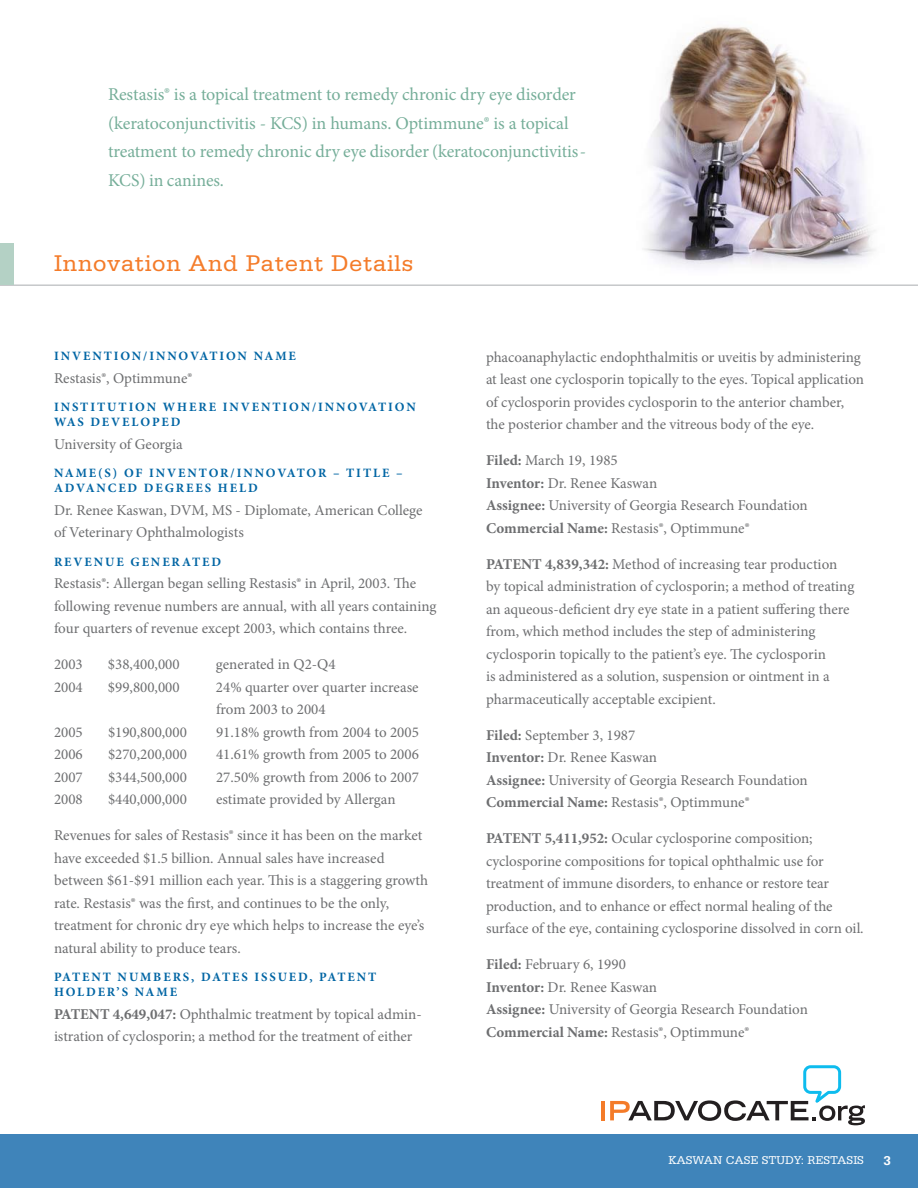
<style>
.page{position:relative;width:918px;height:1188px;background:#fff}
.page>*{position:absolute;margin:0;border:0;box-sizing:border-box;transform-origin:0 0}
.t1{font:24px "Serifa";letter-spacing:.025em;color:#f47b29}
.t2{font:18px/28.5px "Minion Pro";letter-spacing:-.005em;color:#76ae99}
.t3{font:15px/22.5px "Minion Pro";color:#6d6e70}
.t4{font:700 13.5px "Serifa";color:#fff}
.t5{font:700 12.75px/15px "Minion Pro";letter-spacing:.15em;color:#0065a4}
.t6{font:12px "Serifa";color:#fff}
.s1{font-weight:700}
</style>
<div class="page">
<div style="left:0;top:1134px;width:918px;height:54px;background:#3f84ba"></div>
<hr style="left:601px;top:1101px;width:4px;height:19px;background:#f47b29">
<svg style="left:610px;top:1065px;width:255px;height:60px"></svg>
<img style="left:644px;top:26px;width:231px;height:242px">
<hr style="left:0;top:284px;width:918px;height:2px;background:#c6c8ca">
<div style="left:0;top:243px;width:14px;height:42px;background:#b4d1c5"></div>
<p class="t2" style="left:108px;top:82px;width:480px">Restasis® is a topical treatment to remedy chronic dry eye disorder (keratoconjunctivitis - KCS) in humans. Optimmune® is a topical treatment to remedy chronic dry eye disorder (keratoconjunctivitis - KCS) in canines.</p>
<h1 class="t1" style="left:54px;top:255px;width:361px">Innovation And Patent Details</h1>
<p class="t5" style="left:54px;top:350px;width:244px">INVENTION/INNOVATION NAME</p>
<p class="t3" style="left:54px;top:368px;width:140px">Restasis®, Optimmune®</p>
<p class="t5" style="left:54px;top:401px;width:363px">INSTITUTION WHERE INVENTION/INNOVATION<br>WAS DEVELOPED</p>
<p class="t3" style="left:54px;top:434px;width:130px">University of Georgia</p>
<p class="t5" style="left:54px;top:467px;width:350px">NAME(S) OF INVENTOR/INNOVATOR – TITLE –<br>ADVANCED DEGREES HELD</p>
<p class="t3" style="left:54px;top:500px;width:370px">Dr. Renee Kaswan, DVM, MS - Diplomate, American College of Veterinary Ophthalmologists</p>
<p class="t5" style="left:54px;top:555px;width:169px">REVENUE GENERATED</p>
<p class="t3" style="left:54px;top:574px;width:384px">Restasis®: Allergan began selling Restasis® in April, 2003. The following revenue numbers are annual, with all years containing four quarters of revenue except 2003, which contains three.</p>
<p class="t3" style="left:54px;top:655px;width:30px">2003</p>
<p class="t3" style="left:108px;top:655px;width:73px">$38,400,000</p>
<p class="t3" style="left:216px;top:655px;width:121px">generated in Q2-Q4</p>
<p class="t3" style="left:54px;top:677px;width:30px">2004</p>
<p class="t3" style="left:108px;top:677px;width:73px">$99,800,000</p>
<p class="t3" style="left:216px;top:677px;width:204px">24% quarter over quarter increase from 2003 to 2004</p>
<p class="t3" style="left:54px;top:722px;width:30px">2005</p>
<p class="t3" style="left:108px;top:722px;width:80px">$190,800,000</p>
<p class="t3" style="left:216px;top:722px;width:204px">91.18% growth from 2004 to 2005</p>
<p class="t3" style="left:54px;top:745px;width:30px">2006</p>
<p class="t3" style="left:108px;top:745px;width:80px">$270,200,000</p>
<p class="t3" style="left:216px;top:745px;width:204px">41.61% growth from 2005 to 2006</p>
<p class="t3" style="left:54px;top:767px;width:30px">2007</p>
<p class="t3" style="left:108px;top:767px;width:80px">$344,500,000</p>
<p class="t3" style="left:216px;top:767px;width:204px">27.50% growth from 2006 to 2007</p>
<p class="t3" style="left:54px;top:790px;width:30px">2008</p>
<p class="t3" style="left:108px;top:790px;width:80px">$440,000,000</p>
<p class="t3" style="left:216px;top:790px;width:181px">estimate provided by Allergan</p>
<p class="t3" style="left:54px;top:826px;width:376px">Revenues for sales of Restasis® since it has been on the market have exceeded $1.5 billion. Annual sales have increased between $61-$91 million each year. This is a staggering growth rate. Restasis® was the first, and continues to be the only, treatment for chronic dry eye which helps to increase the eye’s natural ability to produce tears.</p>
<p class="t5" style="left:54px;top:971px;width:324px">PATENT NUMBERS, DATES ISSUED, PATENT<br>HOLDER’S NAME</p>
<p class="t3" style="left:54px;top:1004px;width:369px"><span class="s1">PATENT 4,649,047:</span> Ophthalmic treatment by topical admin&shy;istration of cyclosporin; a method for the treatment of either</p>
<p class="t3" style="left:486px;top:347px;width:379px">phacoanaphylactic endophthalmitis or uveitis by administering at least one cyclosporin topically to the eyes. Topical application of cyclosporin provides cyclosporin to the anterior chamber, the posterior chamber and the vitreous body of the eye.</p>
<p class="t3" style="left:486px;top:451px;width:323px"><span class="s1">Filed:</span> March 19, 1985<br><span class="s1">Inventor:</span> Dr. Renee Kaswan<br><span class="s1">Assignee:</span> University of Georgia Research Foundation <span class="s1">Commercial Name:</span> Restasis®, Optimmune®</p>
<p class="t3" style="left:486px;top:554px;width:370px"><span class="s1">PATENT 4,839,342:</span> Method of increasing tear production by topical administration of cyclosporin; a method of treating an aqueous-deficient dry eye state in a patient suffering there from, which method includes the step of administering cyclosporin topically to the patient’s eye. The cyclosporin<br>is administered as a solution, suspension or ointment in a pharmaceutically acceptable excipient.</p>
<p class="t3" style="left:486px;top:725px;width:323px"><span class="s1">Filed:</span> September 3, 1987<br><span class="s1">Inventor:</span> Dr. Renee Kaswan<br><span class="s1">Assignee:</span> University of Georgia Research Foundation <span class="s1">Commercial Name:</span> Restasis®, Optimmune®</p>
<p class="t3" style="left:486px;top:829px;width:379px"><span class="s1">PATENT 5,411,952:</span> Ocular cyclosporine composition; cyclosporine compositions for topical ophthalmic use for treatment of immune disorders, to enhance or restore tear production, and to enhance or effect normal healing of the surface of the eye, containing cyclosporine dissolved in corn oil.</p>
<p class="t3" style="left:486px;top:955px;width:323px"><span class="s1">Filed:</span> February 6, 1990<br><span class="s1">Inventor:</span> Dr. Renee Kaswan<br><span class="s1">Assignee:</span> University of Georgia Research Foundation <span class="s1">Commercial Name:</span> Restasis®, Optimmune®</p>
<p class="t6" style="left:669px;top:1156px;width:197px">KASWAN CASE STUDY: RESTASIS</p>
<p class="t4" style="left:883px;top:1156px;width:9px">3</p>
</div>
